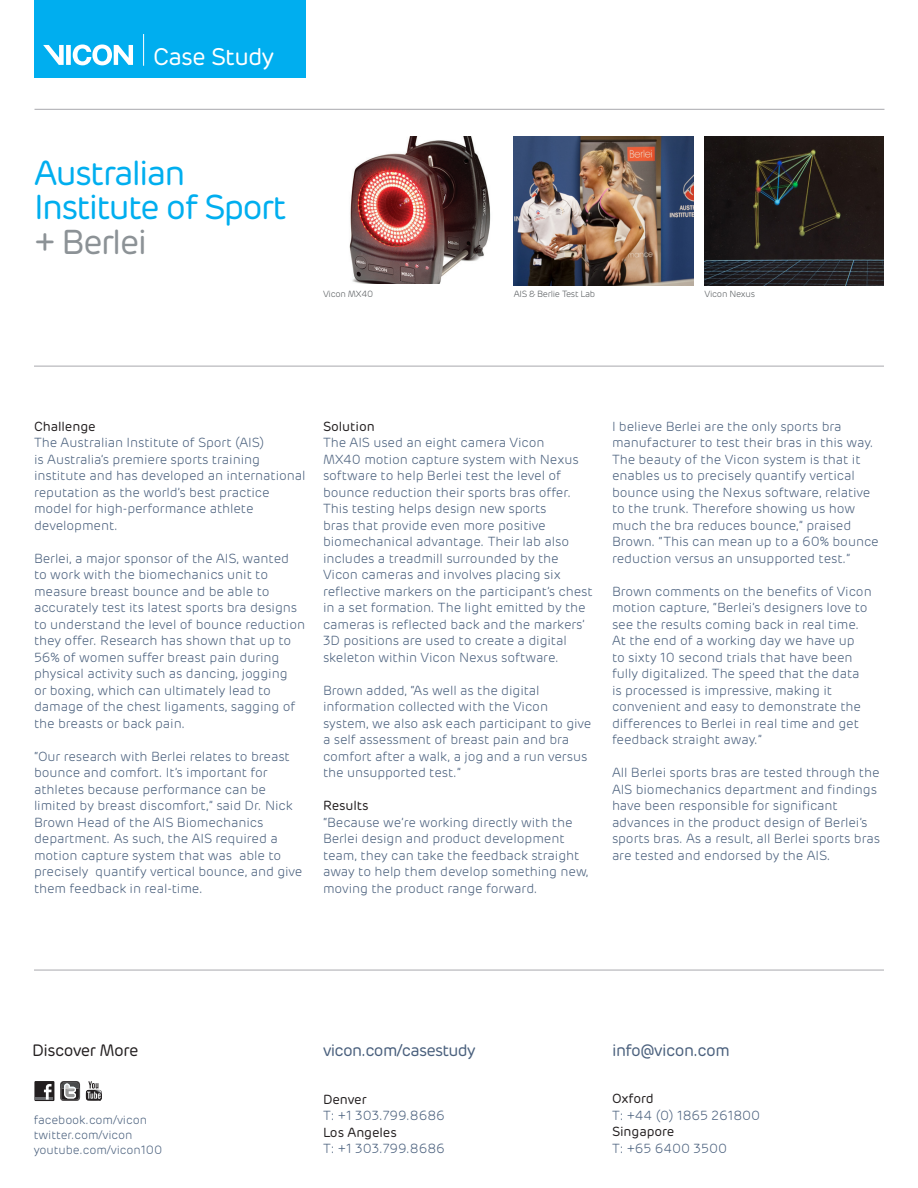
<style>
.page{position:relative;width:918px;height:1188px;background:#fff}
.page>*{position:absolute;margin:0;border:0;box-sizing:border-box;transform-origin:0 0}
.t1{font:34.5px/34.5px "Rubrik";letter-spacing:-.05em;color:#00aeef}
.t2{font:34.5px "Rubrik";letter-spacing:-.05em;color:#8c9296}
.t3{font:24px "Rubrik";letter-spacing:-.03em;color:#fff}
.t4{font:16.5px "Rubrik";letter-spacing:-.04em;color:#4a607d}
.t5{font:16.5px "Rubrik";letter-spacing:-.03em;color:#231f20}
.t6{font:300 13.2px/16.5px "Rubrik";letter-spacing:-.005em;color:#4a607d}
.t7{font:13.2px "Rubrik";letter-spacing:-.005em;color:#231f20}
.t8{font:300 12px "Rubrik";letter-spacing:-.005em;color:#4a607d}
.t9{font:300 9px "Rubrik";letter-spacing:-.03em;color:#575b5e}
</style>
<div class="page">
<div style="left:34px;top:0;width:272px;height:78px;background:#00aeef"></div>
<svg style="left:43px;top:45px;width:90px;height:20px"></svg>
<hr style="left:143px;top:34px;width:1px;height:32px;background:#fff">
<img style="left:704px;top:136px;width:180px;height:149px">
<img style="left:514px;top:136px;width:179px;height:149px">
<div style="left:34px;top:1081px;width:20px;height:20px;background:#231f20"></div>
<hr style="left:36px;top:1097px;width:17px;height:3px;background:#6c6d70">
<svg style="left:44px;top:1084px;width:8px;height:16px"></svg>
<svg style="left:60px;top:1081px;width:20px;height:20px"></svg>
<svg style="left:86px;top:1081px;width:16px;height:20px"></svg>
<hr style="left:34px;top:970px;width:850px;height:1px;background:#a8a9ad">
<hr style="left:35px;top:109px;width:849px;height:1px;background:#a8a9ad">
<hr style="left:34px;top:366px;width:850px;height:1px;background:#a8a9ad">
<img style="left:349px;top:136px;width:142px;height:148px">
<p class="t3" style="left:153px;top:42px;width:123px">Case Study</p>
<p class="t1" style="left:34px;top:156px;width:254px">Australian<br>Institute of Sport</p>
<p class="t2" style="left:34px;top:221px;width:115px">+ Berlei</p>
<p class="t9" style="left:323px;top:289px;width:52px">Vicon MX40</p>
<p class="t9" style="left:514px;top:289px;width:83px">AIS &amp; Berlie Test Lab</p>
<p class="t9" style="left:704px;top:289px;width:52px">Vicon Nexus</p>
<p class="t7" style="left:34px;top:418px;width:63px">Challenge</p>
<p class="t6" style="left:34px;top:435px;width:273px">The Australian Institute of Sport (AIS)<br>is Australia’s premiere sports training institute and has developed an international reputation as the world’s best practice model for high-performance athlete development.</p>
<p class="t6" style="left:34px;top:550px;width:273px">Berlei, a major sponsor of the AIS, wanted to work with the biomechanics unit to measure breast bounce and be able to accurately test its latest sports bra designs to understand the level of bounce reduction they offer. Research has shown that up to 56% of women suffer breast pain during physical activity such as dancing, jogging<br>or boxing, which can ultimately lead to damage of the chest ligaments, sagging of the breasts or back pain.</p>
<p class="t6" style="left:34px;top:748px;width:270px">“Our research with Berlei relates to breast bounce and comfort. It’s important for athletes because performance can be limited by breast discomfort,” said Dr. Nick Brown Head of the AIS Biomechanics department. As such, the AIS required a motion capture system that was able to precisely quantify vertical bounce, and give them feedback in real-time.</p>
<p class="t7" style="left:323px;top:418px;width:53px">Solution</p>
<p class="t6" style="left:323px;top:435px;width:271px">The AIS used an eight camera Vicon<br>MX40 motion capture system with Nexus software to help Berlei test the level of bounce reduction their sports bras offer.<br>This testing helps design new sports<br>bras that provide even more positive biomechanical advantage. Their lab also includes a treadmill surrounded by the Vicon cameras and involves placing six reflective markers on the participant’s chest in a set formation. The light emitted by the cameras is reflected back and the markers’ 3D positions are used to create a digital skeleton within Vicon Nexus software.</p>
<p class="t6" style="left:323px;top:682px;width:270px">Brown added, “As well as the digital information collected with the Vicon system, we also ask each participant to give a self assessment of breast pain and bra comfort after a walk, a jog and a run versus the unsupported test.”</p>
<p class="t7" style="left:323px;top:798px;width:47px">Results</p>
<p class="t6" style="left:323px;top:814px;width:267px">“Because we’re working directly with the Berlei design and product development team, they can take the feedback straight away to help them develop something new, moving the product range forward.</p>
<p class="t6" style="left:612px;top:418px;width:268px">I believe Berlei are the only sports bra manufacturer to test their bras in this way.<br>The beauty of the Vicon system is that it enables us to precisely quantify vertical bounce using the Nexus software, relative to the trunk. Therefore showing us how much the bra reduces bounce,” praised Brown. “This can mean up to a 60% bounce reduction versus an unsupported test.”</p>
<p class="t6" style="left:612px;top:583px;width:261px">Brown comments on the benefits of Vicon motion capture, “Berlei’s designers love to see the results coming back in real time.<br>At the end of a working day we have up<br>to sixty 10 second trials that have been fully digitalized. The speed that the data is processed is impressive, making it convenient and easy to demonstrate the differences to Berlei in real time and get feedback straight away.”</p>
<p class="t6" style="left:612px;top:765px;width:270px">All Berlei sports bras are tested through the AIS biomechanics department and findings have been responsible for significant advances in the product design of Berlei’s sports bras. As a result, all Berlei sports bras are tested and endorsed by the AIS.</p>
<p class="t5" style="left:32px;top:1040px;width:108px">Discover More</p>
<p class="t4" style="left:323px;top:1040px;width:154px">vicon.com/casestudy</p>
<p class="t7" style="left:323px;top:1091px;width:45px">Denver</p>
<p class="t6" style="left:323px;top:1107px;width:123px">T: +1 303.799.8686</p>
<p class="t7" style="left:323px;top:1124px;width:75px">Los Angeles</p>
<p class="t6" style="left:323px;top:1140px;width:123px">T: +1 303.799.8686</p>
<p class="t8" style="left:34px;top:1112px;width:115px">facebook.com/vicon</p>
<p class="t8" style="left:34px;top:1127px;width:100px">twitter.com/vicon</p>
<p class="t8" style="left:34px;top:1142px;width:130px">youtube.com/vicon100</p>
<p class="t4" style="left:612px;top:1040px;width:120px">info@vicon.com</p>
<p class="t7" style="left:612px;top:1091px;width:43px">Oxford</p>
<p class="t6" style="left:612px;top:1107px;width:150px">T: +44 (0) 1865 261800</p>
<p class="t7" style="left:612px;top:1124px;width:64px">Singapore</p>
<p class="t6" style="left:612px;top:1140px;width:117px">T: +65 6400 3500</p>
</div>
